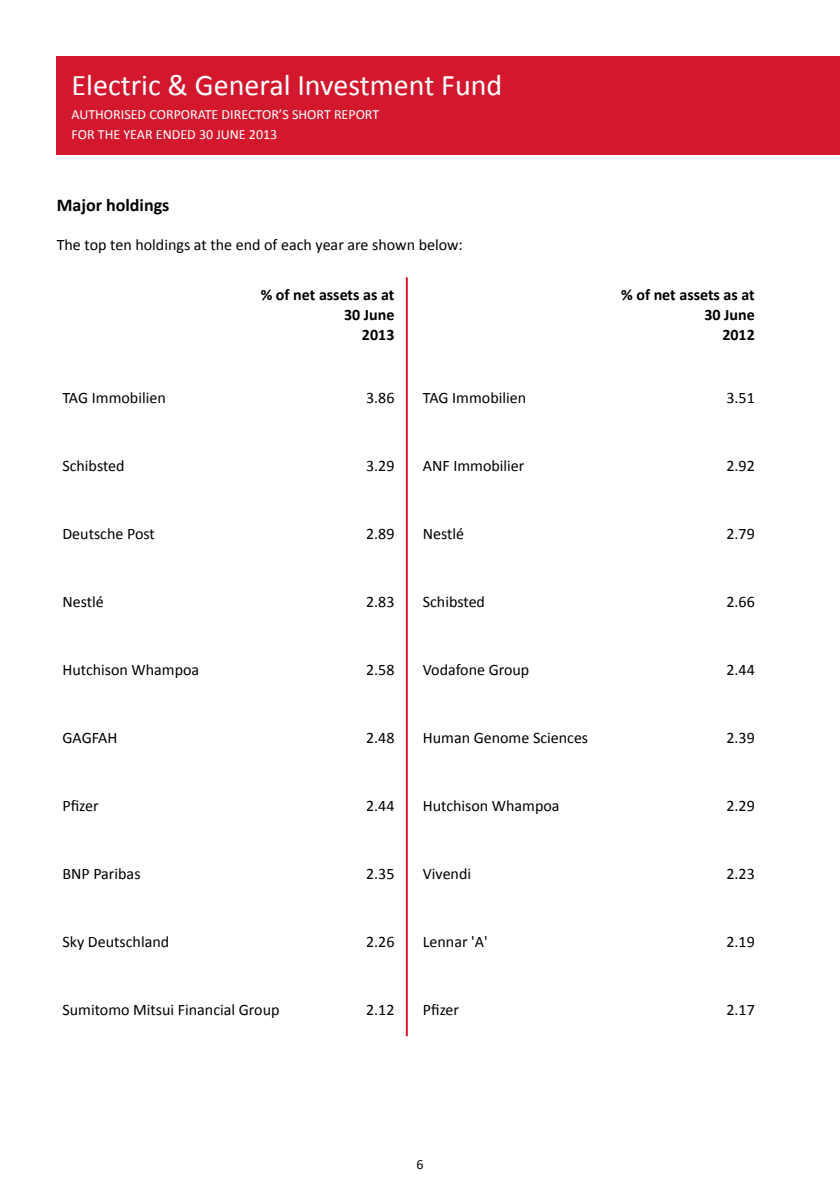
<style>
.page{position:relative;width:840px;height:1191px;background:#fff}
.page>*{position:absolute;margin:0;border:0;box-sizing:border-box;transform-origin:0 0}
.t1{font:30px "Calibri";color:#fff}
.t2{font:700 18px "Calibri";color:#000}
.t3{font:16px "Calibri";color:#000}
.t4{font:700 16px/20px "Calibri";color:#000;text-align:right}
.t5{font:14px/20px "Calibri";color:#fff}
.t6{font:14px "Calibri";color:#000}
</style>
<div class="page">
<div style="left:57px;top:57px;width:782px;height:98px;background:#d3182e"></div>
<hr style="left:405px;top:277px;width:2px;height:759px;background:#d3182e">
<h1 class="t1" style="left:71px;top:66px;width:432px">Electric &amp; General Investment Fund</h1>
<p class="t5" style="left:71px;top:104px;width:309px">AUTHORISED CORPORATE DIRECTOR’S SHORT REPORT<br>FOR THE YEAR ENDED 30 JUNE 2013</p>
<p class="t2" style="left:57px;top:193px;width:114px">Major holdings</p>
<p class="t3" style="left:57px;top:234px;width:407px">The top ten holdings at the end of each year are shown below:</p>
<p class="t4" style="left:260px;top:285px;width:135px">% of net assets as at<br>30 June<br>2013</p>
<p class="t4" style="left:620px;top:285px;width:135px">% of net assets as at<br>30 June<br>2012</p>
<p class="t3" style="left:62px;top:387px;width:105px">TAG Immobilien</p>
<p class="t3" style="left:366px;top:387px;width:30px">3.86</p>
<p class="t3" style="left:422px;top:387px;width:105px">TAG Immobilien</p>
<p class="t3" style="left:726px;top:387px;width:30px">3.51</p>
<p class="t3" style="left:62px;top:455px;width:64px">Schibsted</p>
<p class="t3" style="left:366px;top:455px;width:30px">3.29</p>
<p class="t3" style="left:422px;top:455px;width:103px">ANF Immobilier</p>
<p class="t3" style="left:726px;top:455px;width:30px">2.92</p>
<p class="t3" style="left:62px;top:523px;width:94px">Deutsche Post</p>
<p class="t3" style="left:366px;top:523px;width:30px">2.89</p>
<p class="t3" style="left:422px;top:523px;width:43px">Nestlé</p>
<p class="t3" style="left:726px;top:523px;width:30px">2.79</p>
<p class="t3" style="left:62px;top:591px;width:43px">Nestlé</p>
<p class="t3" style="left:366px;top:591px;width:30px">2.83</p>
<p class="t3" style="left:422px;top:591px;width:64px">Schibsted</p>
<p class="t3" style="left:726px;top:591px;width:30px">2.66</p>
<p class="t3" style="left:62px;top:659px;width:138px">Hutchison Whampoa</p>
<p class="t3" style="left:366px;top:659px;width:30px">2.58</p>
<p class="t3" style="left:422px;top:659px;width:108px">Vodafone Group</p>
<p class="t3" style="left:726px;top:659px;width:30px">2.44</p>
<p class="t3" style="left:62px;top:727px;width:57px">GAGFAH</p>
<p class="t3" style="left:366px;top:727px;width:30px">2.48</p>
<p class="t3" style="left:422px;top:727px;width:167px">Human Genome Sciences</p>
<p class="t3" style="left:726px;top:727px;width:30px">2.39</p>
<p class="t3" style="left:62px;top:795px;width:38px">Pfizer</p>
<p class="t3" style="left:366px;top:795px;width:30px">2.44</p>
<p class="t3" style="left:422px;top:795px;width:138px">Hutchison Whampoa</p>
<p class="t3" style="left:726px;top:795px;width:30px">2.29</p>
<p class="t3" style="left:62px;top:863px;width:80px">BNP Paribas</p>
<p class="t3" style="left:366px;top:863px;width:30px">2.35</p>
<p class="t3" style="left:422px;top:863px;width:50px">Vivendi</p>
<p class="t3" style="left:726px;top:863px;width:30px">2.23</p>
<p class="t3" style="left:62px;top:931px;width:108px">Sky Deutschland</p>
<p class="t3" style="left:366px;top:931px;width:30px">2.26</p>
<p class="t3" style="left:422px;top:931px;width:66px">Lennar 'A'</p>
<p class="t3" style="left:726px;top:931px;width:30px">2.19</p>
<p class="t3" style="left:62px;top:999px;width:218px">Sumitomo Mitsui Financial Group</p>
<p class="t3" style="left:366px;top:999px;width:30px">2.12</p>
<p class="t3" style="left:422px;top:999px;width:38px">Pfizer</p>
<p class="t3" style="left:726px;top:999px;width:30px">2.17</p>
<p class="t6" style="left:416px;top:1155px;width:9px">6</p>
</div>
